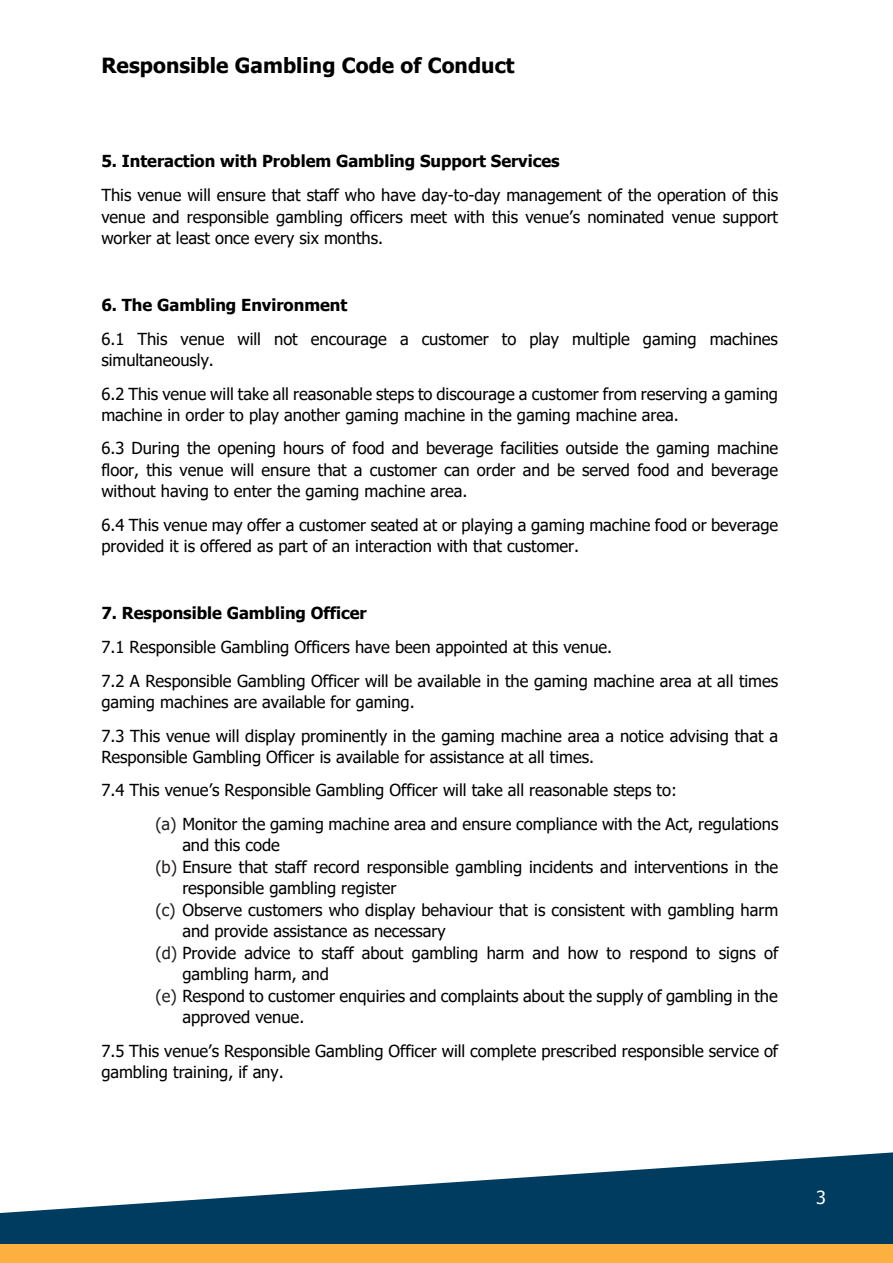
<style>
.page{position:relative;width:893px;height:1263px;background:#fff}
.page>*{position:absolute;margin:0;border:0;box-sizing:border-box;transform-origin:0 0}
.t1{font:700 20.85px "Tahoma";letter-spacing:.005em;color:#000}
.t2{font:18px "Tahoma";color:#fff}
.t3{font:16.5px/21.3px "Tahoma";color:#000}
.t4{font:700 16.5px "Tahoma";color:#000}
.s1{color:#231f20}
</style>
<div class="page">
<svg style="left:0;top:1152px;width:893px;height:92px;fill:#003b60"></svg>
<div style="left:0;top:1244px;width:893px;height:19px;background:#fbb040"></div>
<p class="t1" style="left:101px;top:51px;width:415px">Responsible Gambling Code of Conduct</p>
<p class="t4" style="left:101px;top:150px;width:460px">5. Interaction with Problem Gambling Support Services</p>
<p class="t3" style="left:101px;top:186px;width:678px;text-align:justify">This venue will ensure that staff who have day-to-day management of the operation of this venue and responsible gambling officers meet with this venue’s nominated venue support worker at least once every six months.</p>
<p class="t4" style="left:101px;top:293px;width:247px">6. The Gambling Environment</p>
<p class="t3" style="left:101px;top:329px;width:678px">6.1 This venue will not encourage a customer to play multiple gaming machines simultaneously.</p>
<p class="t3" style="left:101px;top:384px;width:678px;line-height:20.9px">6.2 This venue will take all reasonable steps to discourage a customer from reserving a gaming machine in order to play another gaming machine in the gaming machine area.</p>
<p class="t3" style="left:101px;top:439px;width:678px;text-align:justify">6.3 During the opening hours of food and beverage facilities outside the gaming machine floor, this venue will ensure that a customer can order and be served food and beverage without having to enter the gaming machine area.</p>
<p class="t3" style="left:101px;top:515px;width:678px">6.4 This venue may offer a customer seated at or playing a gaming machine food or beverage provided it is offered as part of an interaction with that customer.</p>
<p class="t4" style="left:101px;top:602px;width:267px">7. Responsible Gambling Officer</p>
<p class="t3" style="left:101px;top:631px;width:678px;line-height:33.8px">7.1 Responsible Gambling Officers have been appointed at this venue.<br>7.2 A Responsible Gambling Officer will be available in the gaming machine area at all times</p>
<p class="t3" style="left:101px;top:685px;width:678px;line-height:34.2px">gaming machines are available for gaming.<br>7.3 This venue will display prominently in the gaming machine area a notice advising that a</p>
<p class="t3" style="left:101px;top:747px;width:494px">Responsible Gambling Officer is available for assistance at all times.</p>
<p class="t3" style="left:101px;top:780px;width:577px">7.4 This venue’s Responsible Gambling Officer will take all reasonable steps to:</p>
<p class="t3" style="left:155px;top:814px;width:625px"><span class="s1">(a)</span> Monitor the gaming machine area and ensure compliance with the Act, regulations</p>
<p class="t3" style="left:182px;top:836px;width:99px">and this code</p>
<p class="t3" style="left:155px;top:857px;width:624px"><span class="s1">(b)</span> Ensure that staff record responsible gambling incidents and interventions in the</p>
<p class="t3" style="left:182px;top:878px;width:215px">responsible gambling register</p>
<p class="t3" style="left:155px;top:900px;width:624px"><span class="s1">(c)</span> Observe customers who display behaviour that is consistent with gambling harm</p>
<p class="t3" style="left:182px;top:922px;width:265px">and provide assistance as necessary</p>
<p class="t3" style="left:155px;top:943px;width:624px"><span class="s1">(d)</span> Provide advice to staff about gambling harm and how to respond to signs of</p>
<p class="t3" style="left:182px;top:964px;width:148px">gambling harm, and</p>
<p class="t3" style="left:155px;top:986px;width:624px"><span class="s1">(e)</span> Respond to customer enquiries and complaints about the supply of gambling in the</p>
<p class="t3" style="left:182px;top:1007px;width:123px">approved venue.</p>
<p class="t3" style="left:101px;top:1041px;width:678px;line-height:20.9px">7.5 This venue’s Responsible Gambling Officer will complete prescribed responsible service of gambling training, if any.</p>
<p class="t2" style="left:816px;top:1186px;width:11px">3</p>
</div>
